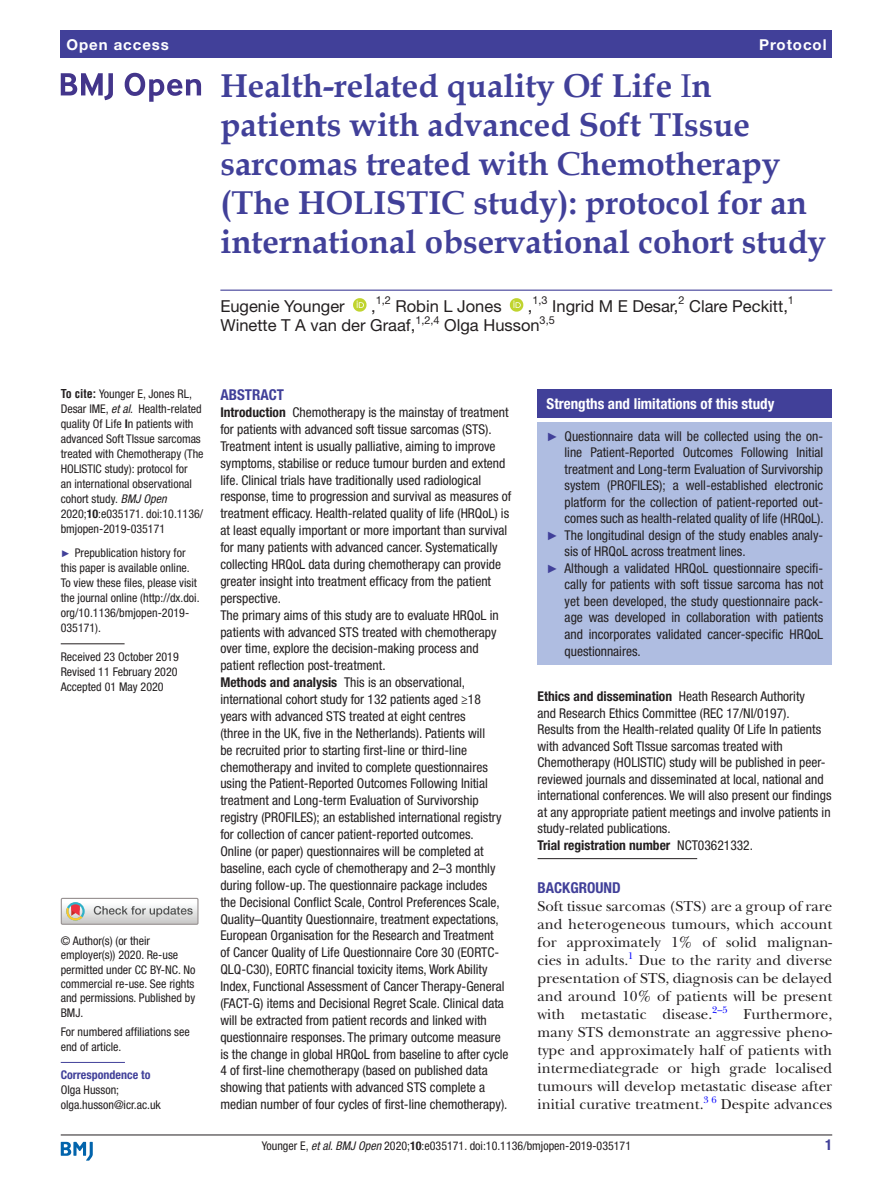
<style>
.page{position:relative;width:893px;height:1191px;background:#fff}
.page>*{position:absolute;margin:0;border:0;box-sizing:border-box;transform-origin:0 0}
.t1{font:700 33px/39px "Book Antiqua";color:#414099}
.t2{font:16.5px "Helvetica Neue LT Std";color:#231f20}
.t3{font:15px/18px "New Baskerville";color:#231f20;text-align:justify}
.t4{font:700 condensed 15px "Helvetica Neue LT Std";color:#fff}
.t5{font:700 condensed 15px "Helvetica Neue LT Std";color:#414099}
.t6{font:700 15px "Helvetica Neue LT Std";letter-spacing:.065em;color:#fff}
.t7{font:condensed 13.5px/16.8px "Helvetica Neue LT Std";color:#231f20}
.t8{font:condensed 12px/15px "Helvetica Neue LT Std";color:#231f20}
.t9{font:700 condensed 12px "Helvetica Neue LT Std";color:#414099}
.t10{font:10.95px "Helvetica Neue LT Std";color:#231f20}
.t11{font:9.9px "New Baskerville";color:#00f}
.s1{font-weight:400}
.s2{font-family:"Helvetica LT Std";font-weight:700}
.s3{font-style:italic}
.s4{font-weight:700}
.s5{font-family:"Arial";font-stretch:normal;font-size:9.75px;color:#414099}
.s6{font-family:"Arial";font-stretch:normal;font-size:12px;color:#414099}
</style>
<div class="page">
<hr style="left:61px;top:1134px;width:771px;height:1px;background:#231f20">
<svg style="left:61px;top:1141px;width:32px;height:19px"></svg>
<div style="left:61px;top:31px;width:771px;height:27px;background:#414099"></div>
<hr style="left:220px;top:289px;width:612px;height:2px;background:#414099">
<svg style="left:353px;top:298px;width:14px;height:14px"></svg>
<svg style="left:510px;top:298px;width:13px;height:14px"></svg>
<hr style="left:61px;top:643px;width:64px;height:1px;background:#231f20">
<hr style="left:61px;top:1062px;width:64px;height:1px;background:#414099">
<svg style="left:61px;top:73px;width:52px;height:27px"></svg>
<svg style="left:125px;top:73px;width:76px;height:29px"></svg>
<div style="left:61px;top:897px;width:138px;height:27px;border:1px solid #969090"></div>
<svg style="left:61px;top:898px;width:137px;height:26px"></svg>
<hr style="left:538px;top:858px;width:159px;height:1px;background:#231f20">
<div style="left:538px;top:389px;width:294px;height:29px;background:#414099"></div>
<div style="left:538px;top:422px;width:294px;height:242px;background:#afbde1"></div>
<p class="t6" style="left:66px;top:35px;width:104px">Open access</p>
<p class="t6" style="left:759px;top:35px;width:69px">Protocol</p>
<h1 class="t1" style="left:220px;top:66px;width:607px">Health-related quality Of Life <span class="s1">I</span>n patients with advanced Soft TIssue sarcomas treated with Chemotherapy (The HOLISTIC study): protocol for an international observational cohort study</h1>
<p class="t2" style="left:220px;top:296px;width:126px">Eugenie Younger</p>
<p class="t2" style="left:371px;top:296px;width:6px">,</p>
<p class="t10" style="left:376px;top:294px;width:17px">1,2</p>
<p class="t2" style="left:395px;top:296px;width:108px">Robin L Jones</p>
<p class="t10" style="left:532px;top:294px;width:17px">1,3</p>
<p class="t2" style="left:552px;top:296px;width:128px">Ingrid M E Desar,</p>
<p class="t10" style="left:678px;top:294px;width:8px">2</p>
<p class="t2" style="left:689px;top:296px;width:100px">Clare Peckitt,</p>
<p class="t10" style="left:788px;top:294px;width:8px">1</p>
<p class="t2" style="left:528px;top:296px;width:6px">,</p>
<p class="t2" style="left:220px;top:315px;width:196px">Winette T A van der Graaf,</p>
<p class="t10" style="left:415px;top:313px;width:26px">1,2,4</p>
<p class="t2" style="left:444px;top:315px;width:97px">Olga Husson</p>
<p class="t10" style="left:540px;top:313px;width:17px">3,5</p>
<p class="t8" style="left:61px;top:386px;width:144px"><span class="s2">To cite:</span> Younger E, Jones RL,<br>Desar IME, <span class="s3">et al</span>. Health-related quality Of Life <span class="s4">I</span>n patients with advanced Soft TIssue sarcomas treated with Chemotherapy (The<br>HOLISTIC study): protocol for<br>an international observational cohort study. <span class="s3">BMJ Open<br></span>2020;<span class="s4">10</span>:e035171. doi:10.1136/ bmjopen-2019-035171</p>
<p class="t8" style="left:61px;top:545px;width:140px"><span class="s5">►</span> Prepublication history for this paper is available online.<br>To view these files, please visit the journal online (http://dx.doi. org/10.1136/bmjopen-2019-<br>035171).</p>
<p class="t8" style="left:61px;top:649px;width:120px;text-align:justify">Received 23 October 2019<br>Revised 11 February 2020<br>Accepted 01 May 2020</p>
<p class="t8" style="left:61px;top:933px;width:136px;line-height:14.4px">© Author(s) (or their employer(s)) 2020. Re-use permitted under CC BY-NC. No commercial re-use. See rights and permissions. Published by<br>BMJ.</p>
<p class="t8" style="left:61px;top:1024px;width:130px">For numbered affiliations see end of article.</p>
<p class="t9" style="left:61px;top:1067px;width:91px">Correspondence to</p>
<p class="t8" style="left:61px;top:1082px;width:102px">Olga Husson; olga.husson@icr.ac.uk</p>
<p class="t5" style="left:220px;top:386px;width:65px">Abstract</p>
<p class="t7" style="left:220px;top:404px;width:292px"><span class="s4">Introduction</span> Chemotherapy is the mainstay of treatment for patients with advanced soft tissue sarcomas (STS).<br>Treatment intent is usually palliative, aiming to improve symptoms, stabilise or reduce tumour burden and extend life. Clinical trials have traditionally used radiological response, time to progression and survival as measures of treatment efficacy. Health-related quality of life (HRQoL) is at least equally important or more important than survival for many patients with advanced cancer. Systematically collecting HRQoL data during chemotherapy can provide greater insight into treatment efficacy from the patient perspective.<br>The primary aims of this study are to evaluate HRQoL in patients with advanced STS treated with chemotherapy over time, explore the decision-making process and patient reflection post-treatment.<br><span class="s4">Methods and analysis</span> This is an observational, international cohort study for 132 patients aged ≥18<br>years with advanced STS treated at eight centres<br>(three in the UK, five in the Netherlands). Patients will<br>be recruited prior to starting first-line or third-line chemotherapy and invited to complete questionnaires using the Patient-Reported Outcomes Following Initial treatment and Long-term Evaluation of Survivorship registry (PROFILES); an established international registry for collection of cancer patient-reported outcomes.<br>Online (or paper) questionnaires will be completed at baseline, each cycle of chemotherapy and 2–3 monthly during follow-up. The questionnaire package includes<br>the Decisional Conflict Scale, Control Preferences Scale, Quality–Quantity Questionnaire, treatment expectations, European Organisation for the Research and Treatment<br>of Cancer Quality of Life Questionnaire Core 30 (EORTC-QLQ-C30), EORTC financial toxicity items, Work Ability Index, Functional Assessment of Cancer Therapy-General (FACT-G) items and Decisional Regret Scale. Clinical data will be extracted from patient records and linked with questionnaire responses. The primary outcome measure is the change in global HRQoL from baseline to after cycle 4 of first-line chemotherapy (based on published data showing that patients with advanced STS complete a median number of four cycles of first-line chemotherapy).</p>
<p class="t4" style="left:547px;top:395px;width:229px">Strengths and limitations of this study</p>
<p class="t7" style="left:547px;top:428px;width:278px"><span class="s6">►</span> Questionnaire data will be collected using the on-</p>
<p class="t7" style="left:565px;top:444px;width:260px">line Patient-Reported Outcomes Following Initial</p>
<p class="t7" style="left:565px;top:461px;width:260px">treatment and Long-term Evaluation of Survivorship</p>
<p class="t7" style="left:565px;top:477px;width:260px">system (PROFILES); a well-established electronic</p>
<p class="t7" style="left:565px;top:494px;width:260px">platform for the collection of patient-reported out-</p>
<p class="t7" style="left:565px;top:510px;width:261px">comes such as health-related quality of life (HRQoL).</p>
<p class="t7" style="left:547px;top:527px;width:278px"><span class="s6">►</span> The longitudinal design of the study enables analy-</p>
<p class="t7" style="left:565px;top:543px;width:182px">sis of HRQoL across treatment lines.</p>
<p class="t7" style="left:547px;top:560px;width:278px"><span class="s6">►</span> Although a validated HRQoL questionnaire specifi-</p>
<p class="t7" style="left:565px;top:576px;width:260px">cally for patients with soft tissue sarcoma has not</p>
<p class="t7" style="left:565px;top:593px;width:260px">yet been developed, the study questionnaire pack-</p>
<p class="t7" style="left:565px;top:609px;width:260px">age was developed in collaboration with patients</p>
<p class="t7" style="left:565px;top:626px;width:260px">and incorporates validated cancer-specific HRQoL</p>
<p class="t7" style="left:565px;top:642px;width:78px">questionnaires.</p>
<p class="t7" style="left:538px;top:688px;width:295px"><span class="s4">Ethics and dissemination</span> Heath Research Authority<br>and Research Ethics Committee (REC 17/NI/0197).<br>Results from the Health-related quality Of Life In patients with advanced Soft TIssue sarcomas treated with Chemotherapy (HOLISTIC) study will be published in peer&shy;reviewed journals and disseminated at local, national and international conferences. We will also present our findings at any appropriate patient meetings and involve patients in study-related publications.<br><span class="s4">Trial registration number</span> NCT03621332.</p>
<p class="t5" style="left:538px;top:879px;width:85px">Background</p>
<p class="t3" style="left:538px;top:897px;width:296px">Soft tissue sarcomas (STS) are a group of rare and heterogeneous tumours, which account for approximately 1% of solid malignan&shy;cies in adults.</p>
<p class="t11" style="left:628px;top:949px;width:7px">1</p>
<p class="t3" style="left:538px;top:951px;width:296px;text-indent:101px">Due to the rarity and diverse presentation of STS, diagnosis can be delayed and around 10% of patients will be present with metastatic disease.</p>
<p class="t11" style="left:712px;top:1003px;width:17px">2–5</p>
<p class="t3" style="left:538px;top:1005px;width:296px;text-indent:206px">Furthermore, many STS demonstrate an aggressive pheno&shy;type and approximately half of patients with intermediategrade or high grade localised tumours will develop metastatic disease after initial curative treatment.</p>
<p class="t11" style="left:704px;top:1093px;width:15px">3 6</p>
<p class="t3" style="left:721px;top:1095px;width:113px">Despite advances</p>
<p class="t8" style="left:262px;top:1137px;width:371px">Younger E, <span class="s3">et al</span>. <span class="s3">BMJ Open</span> 2020;<span class="s4">10</span>:e035171. doi:10.1136/bmjopen-2019-035171</p>
<p class="t5" style="left:825px;top:1135px;width:9px">1</p>
</div>
